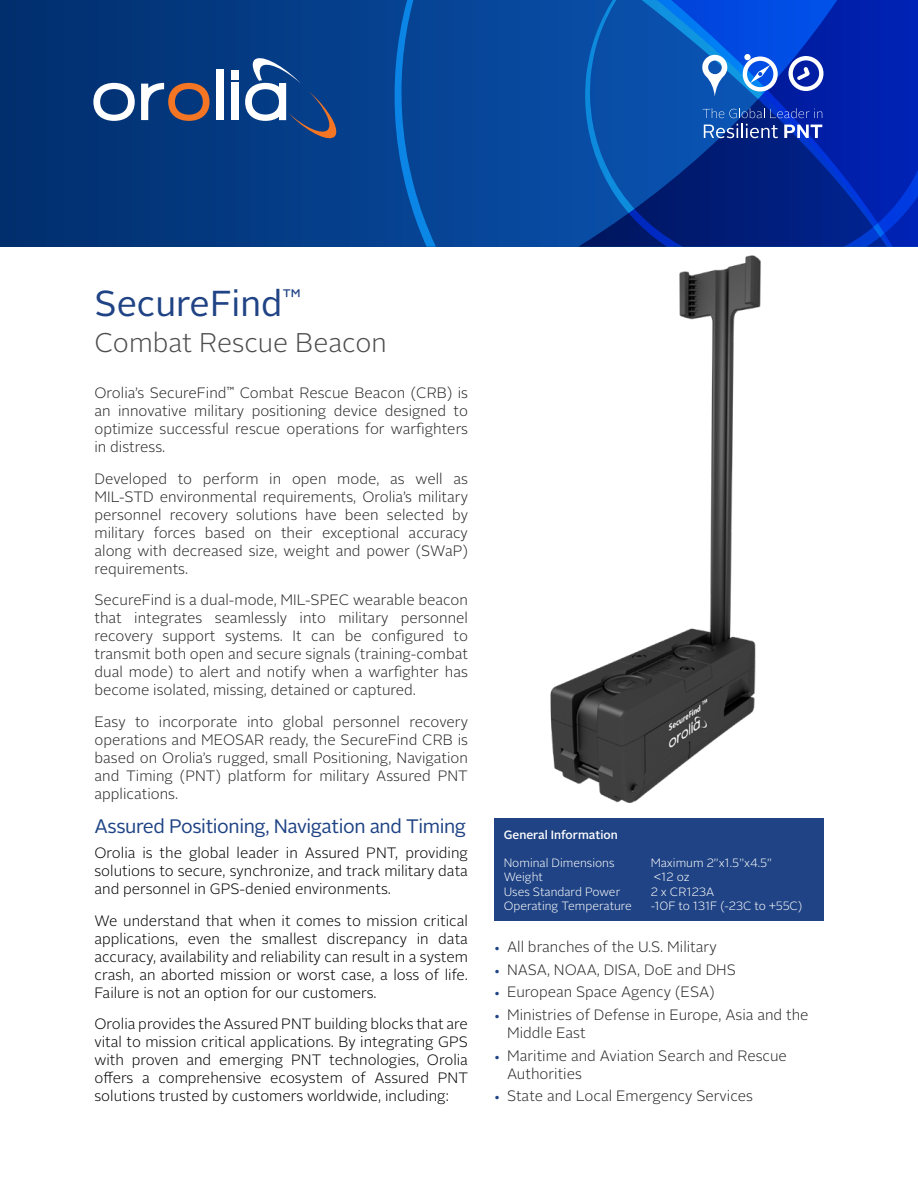
<style>
.page{position:relative;width:918px;height:1188px;background:#fff}
.page>*{position:absolute;margin:0;border:0;box-sizing:border-box;transform-origin:0 0}
.t1{font:36px "Alright Sans";color:#1f4384}
.t2{font:300 27px "Alright Sans";color:#4d4d4f}
.t3{font:19.5px "Alright Sans";letter-spacing:-.02em;color:#1f4384}
.t4{font:300 15px/18px "Alright Sans";color:#292829;text-align:justify}
.t5{font:300 15px/18px "Alright Sans";color:#000;text-align:justify}
.t6{font:300 12px/14.4px "Alright Sans";color:#fff}
.t7{font:500 12px "Alright Sans";color:#fff}
.s1{font-size:13.5px;color:#1f4384}
</style>
<div class="page">
<svg style="left:0;top:0;width:578px;height:247px;background:#043c87"></svg>
<svg style="left:578px;top:0;width:340px;height:247px;background:#0230ae"></svg>
<svg style="left:683px;top:0;width:210px;height:247px;background:#012ea4"></svg>
<svg style="left:585px;top:0;width:98px;height:247px;background:#074aa4"></svg>
<svg style="left:844px;top:130px;width:74px;height:117px;background:#0026b4"></svg>
<svg style="left:395px;top:0;width:41px;height:247px;background:#064fa2"></svg>
<div style="left:494px;top:819px;width:330px;height:102px;background:#1f4384"></div>
<img style="left:494px;top:255px;width:330px;height:564px">
<svg style="left:703px;top:108px;width:119px;height:10px"></svg>
<svg style="left:704px;top:124px;width:74px;height:14px"></svg>
<svg style="left:784px;top:125px;width:38px;height:13px"></svg>
<svg style="left:701px;top:54px;width:28px;height:43px"></svg>
<svg style="left:743px;top:56px;width:35px;height:36px"></svg>
<div style="left:744px;top:54px;width:7px;height:6px;background:#fff;border-radius:50%"></div>
<svg style="left:788px;top:56px;width:36px;height:35px"></svg>
<div style="left:216px;top:70px;width:7px;height:50px;background:#fff"></div>
<div style="left:232px;top:82px;width:7px;height:38px;background:#fff"></div>
<div style="left:232px;top:70px;width:7px;height:9px;background:#fff"></div>
<svg style="left:93px;top:83px;width:42px;height:38px"></svg>
<svg style="left:141px;top:83px;width:69px;height:38px;background:#676477"></svg>
<svg style="left:245px;top:54px;width:95px;height:88px;background:#2c5793"></svg>
<h1 class="t1" style="left:94px;top:279px;width:208px">SecureFind<sup>™</sup></h1>
<h2 class="t2" style="left:94px;top:325px;width:294px">Combat Rescue Beacon</h2>
<p class="t4" style="left:94px;top:384px;width:375px">Orolia’s SecureFind<sup>™</sup> Combat Rescue Beacon (CRB) is an innovative military positioning device designed to optimize successful rescue operations for warfighters in distress.</p>
<p class="t4" style="left:95px;top:470px;width:375px">Developed to perform in open mode, as well as MIL‑STD environmental requirements, Orolia’s military personnel recovery solutions have been selected by military forces based on their exceptional accuracy along with decreased size, weight and power (SWaP) requirements.</p>
<p class="t4" style="left:95px;top:591px;width:375px">SecureFind is a dual-mode, MIL-SPEC wearable beacon that integrates seamlessly into military personnel recovery support systems. It can be configured to transmit both open and secure signals (training-combat dual mode) to alert and notify when a warfighter has become isolated, missing, detained or captured.</p>
<p class="t4" style="left:95px;top:713px;width:375px">Easy to incorporate into global personnel recovery operations and MEOSAR ready, the SecureFind CRB is based on Orolia’s rugged, small Positioning, Navigation and Timing (PNT) platform for military Assured PNT applications.</p>
<h3 class="t3" style="left:94px;top:813px;width:373px">Assured Positioning, Navigation and Timing</h3>
<p class="t5" style="left:94px;top:844px;width:375px">Orolia is the global leader in Assured PNT, providing solutions to secure, synchronize, and track military data and personnel in GPS-denied environments.</p>
<p class="t5" style="left:94px;top:912px;width:375px">We understand that when it comes to mission critical applications, even the smallest discrepancy in data accuracy, availability and reliability can result in a system crash, an aborted mission or worst case, a loss of life.<br>Failure is not an option for our customers.</p>
<p class="t5" style="left:94px;top:1015px;width:375px">Orolia provides the Assured PNT building blocks that are vital to mission critical applications. By integrating GPS with proven and emerging PNT technologies, Orolia offers a comprehensive ecosystem of Assured PNT solutions trusted by customers worldwide, including:</p>
<p class="t7" style="left:504px;top:826px;width:116px">General Information</p>
<p class="t6" style="left:504px;top:856px;width:112px">Nominal Dimensions</p>
<p class="t6" style="left:651px;top:856px;width:123px">Maximum 2”x1.5”x4.5”</p>
<p class="t6" style="left:504px;top:870px;width:41px">Weight</p>
<p class="t6" style="left:654px;top:870px;width:37px">&lt;12 oz</p>
<p class="t6" style="left:504px;top:884px;width:118px">Uses Standard Power</p>
<p class="t6" style="left:504px;top:884px;width:300px;text-indent:147px">2 x CR123A<br>Operating Temperature -10F to 131F (-23C to +55C)</p>
<p class="t4" style="left:494px;top:938px;width:225px"><span class="s1">•</span> All branches of the U.S. Military</p>
<p class="t4" style="left:494px;top:961px;width:244px"><span class="s1">•</span> NASA, NOAA, DISA, DoE and DHS</p>
<p class="t4" style="left:494px;top:984px;width:222px"><span class="s1">•</span> European Space Agency (ESA)</p>
<p class="t4" style="left:507px;top:1006px;width:303px;text-indent:-14px"><span class="s1">•</span> Ministries of Defense in Europe, Asia and the<br>Middle East</p>
<p class="t4" style="left:507px;top:1047px;width:281px;text-indent:-14px"><span class="s1">•</span> Maritime and Aviation Search and Rescue<br>Authorities</p>
<p class="t4" style="left:494px;top:1087px;width:261px"><span class="s1">•</span> State and Local Emergency Services</p>
</div>
